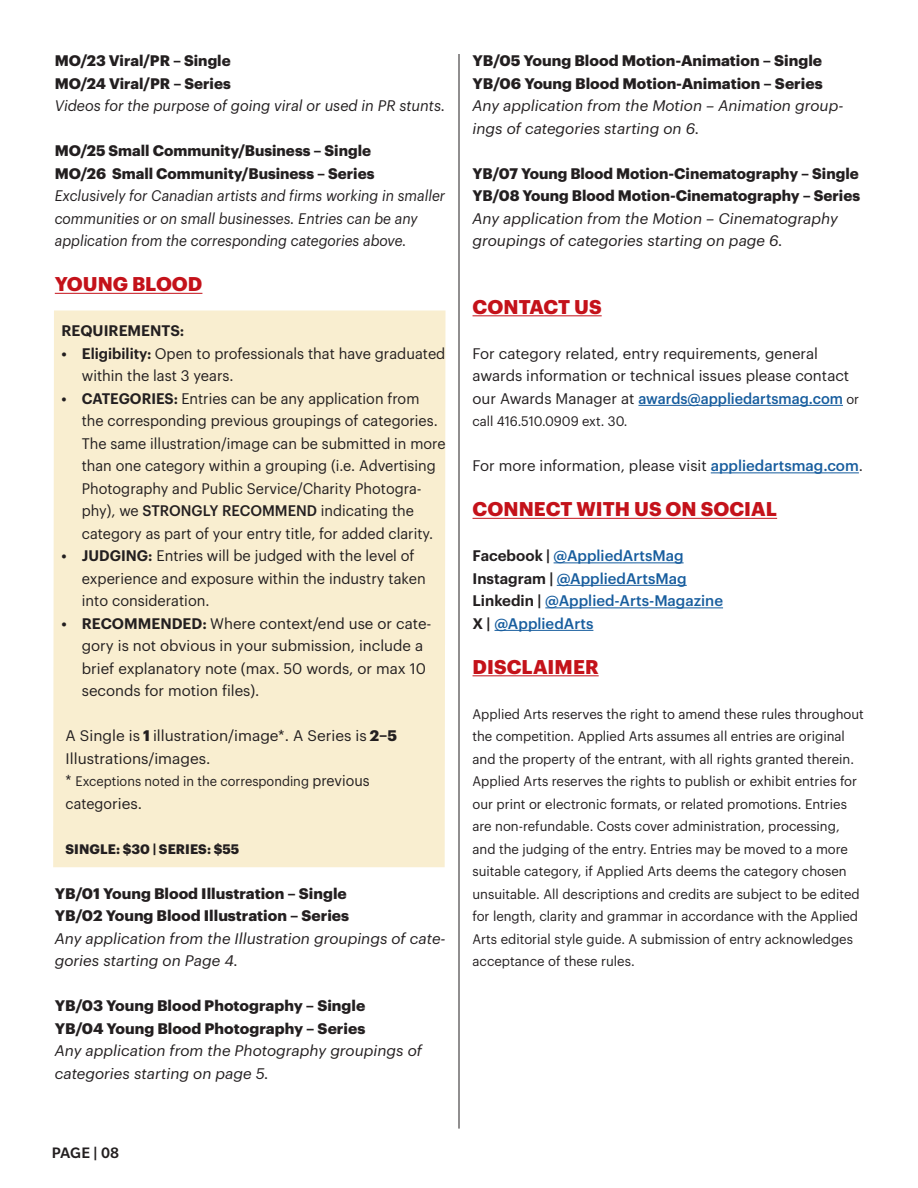
<style>
.page{position:relative;width:918px;height:1188px;background:#fff}
.page>*{position:absolute;margin:0;border:0;box-sizing:border-box;transform-origin:0 0}
.t1{font:700 19.5px "Graphik";letter-spacing:.005em;color:#c4121a}
.t2{font:500 16.5px "Slate Pro";color:#231f20}
.t3{font:15px/22.5px "Graphik";color:#231f20}
.t4{font:700 15px "Graphik";color:#231f20}
.t5{font:italic 15px/22.5px "Graphik";color:#231f20}
.t6{font:15px/22.5px "Graphik";color:#231f20;scale:.96 1}
.t7{font:italic 15px/22.5px "Graphik";color:#231f20;scale:.94 1}
.t8{font:500 15px "Graphik";color:#175d9e}
.t9{font:600 15px "Graphik";color:#231f20}
.t10{font:15px "Graphik";color:#231f20;scale:.95 1}
.t11{font:13.5px/22.5px "Graphik";color:#231f20}
.t12{font:13.5px "Graphik";color:#231f20;scale:.95 1}
.t13{font:13.5px "Graphik";color:#231f20;scale:.96 1}
.t14{font:700 13.5px "Graphik";letter-spacing:.005em;color:#231f20}
.s1{font-weight:600}
.s2{font-weight:500}
.s3{font-weight:700}
.s4{font-size:15px}
.s5{font-weight:500;color:#175d9e}
.s6{font-size:13.5px}
.s7{font-weight:600;color:#231f20}
</style>
<div class="page">
<hr style="left:459px;top:54px;width:1px;height:1075px;background:#231f20">
<div style="left:53px;top:310px;width:393px;height:557px;background:#f9eed0"></div>
<hr style="left:55px;top:293px;width:147px;height:1px;background:#c4121a">
<hr style="left:473px;top:315px;width:129px;height:1px;background:#c4121a">
<hr style="left:638px;top:405px;width:205px;height:1px;background:#175d9e">
<hr style="left:711px;top:472px;width:148px;height:1px;background:#175d9e">
<hr style="left:473px;top:518px;width:304px;height:1px;background:#c4121a">
<hr style="left:554px;top:562px;width:130px;height:1px;background:#175d9e">
<hr style="left:557px;top:585px;width:130px;height:1px;background:#175d9e">
<hr style="left:545px;top:607px;width:178px;height:1px;background:#175d9e">
<hr style="left:495px;top:630px;width:98px;height:1px;background:#175d9e">
<hr style="left:473px;top:675px;width:126px;height:1px;background:#c4121a">
<p class="t4" style="left:55px;top:49px;width:177px">MO/23 Viral/PR – Single</p>
<p class="t4" style="left:55px;top:72px;width:177px">MO/24 Viral/PR – Series</p>
<p class="t5" style="left:55px;top:93px;width:392px">Videos for the purpose of going viral or used in PR stunts.</p>
<p class="t4" style="left:55px;top:139px;width:318px">MO/25 Small Community/Business – Single</p>
<p class="t4" style="left:55px;top:162px;width:321px">MO/26 Small Community/Business – Series</p>
<p class="t7" style="left:55px;top:183px;width:417px">Exclusively for Canadian artists and firms working in smaller communities or on small businesses. Entries can be any application from the corresponding categories above.</p>
<p class="t1" style="left:55px;top:269px;width:149px">YOUNG BLOOD</p>
<p class="t9" style="left:62px;top:319px;width:124px">REQUIREMENTS:</p>
<p class="t3" style="left:82px;top:341px;width:365px;text-indent:-20px"><span class="s1">• Eligibility:</span> Open to professionals that have graduated within the last 3 years.</p>
<p class="t6" style="left:82px;top:386px;width:380px;text-indent:-20px"><span class="s1">• CATEGORIES:</span> Entries can be any application from<br>the corresponding previous groupings of categories.<br>The same illustration/image can be submitted in more than one category within a grouping (i.e. Advertising Photography and Public Service/Charity Photogra&shy;phy), we <span class="s2">STRONGLY RECOMMEND</span> indicating the category as part of your entry title, for added clarity.</p>
<p class="t3" style="left:82px;top:543px;width:345px;text-indent:-20px"><span class="s1">• JUDGING:</span> Entries will be judged with the level of experience and exposure within the industry taken into consideration.</p>
<p class="t3" style="left:82px;top:611px;width:351px;text-indent:-20px"><span class="s1">• RECOMMENDED:</span> Where context/end use or cate&shy;gory is not obvious in your submission, include a brief explanatory note (max. 50 words, or max 10 seconds for motion files).</p>
<p class="t3" style="left:66px;top:723px;width:333px">A Single is <span class="s3">1</span> illustration/image*. A Series is <span class="s3">2–5<br></span>Illustrations/images.</p>
<p class="t12" style="left:66px;top:771px;width:322px"><span class="s4">*</span> Exceptions noted in the corresponding <span class="s4">previous</span></p>
<p class="t10" style="left:66px;top:792px;width:82px">categories.</p>
<p class="t14" style="left:66px;top:839px;width:175px">SINGLE: $30 | SERIES: $55</p>
<p class="t4" style="left:55px;top:882px;width:294px">YB/01 Young Blood Illustration – Single</p>
<p class="t4" style="left:55px;top:904px;width:296px">YB/02 Young Blood Illustration – Series</p>
<p class="t5" style="left:55px;top:926px;width:392px">Any application from the Illustration groupings of cate&shy;gories starting on Page 4.</p>
<p class="t4" style="left:55px;top:994px;width:312px">YB/03 Young Blood Photography – Single</p>
<p class="t4" style="left:55px;top:1017px;width:312px">YB/04 Young Blood Photography – Series</p>
<p class="t5" style="left:55px;top:1038px;width:369px">Any application from the Photography groupings of categories starting on page 5.</p>
<p class="t2" style="left:52px;top:1144px;width:69px">PAGE | 08</p>
<p class="t4" style="left:472px;top:49px;width:351px">YB/05 Young Blood Motion-Animation – Single</p>
<p class="t4" style="left:472px;top:72px;width:352px">YB/06 Young Blood Motion-Animation – Series</p>
<p class="t5" style="left:472px;top:93px;width:373px">Any application from the Motion – Animation group&shy;ings of categories starting on 6.</p>
<p class="t4" style="left:472px;top:162px;width:388px">YB/07 Young Blood Motion-Cinematography – Single</p>
<p class="t4" style="left:472px;top:184px;width:389px">YB/08 Young Blood Motion-Cinematography – Series</p>
<p class="t5" style="left:472px;top:206px;width:367px">Any application from the Motion – Cinematography groupings of categories starting on page 6.</p>
<p class="t1" style="left:473px;top:292px;width:131px">CONTACT US</p>
<p class="t3" style="left:472px;top:341px;width:388px">For category related, entry requirements, general awards information or technical issues please contact our Awards Manager at <span class="s5">awards@appliedartsmag.com</span> <span class="s6">or</span></p>
<p class="t13" style="left:472px;top:411px;width:163px">call 416.510.0909 ext. 30.</p>
<p class="t3" style="left:472px;top:453px;width:392px">For more information, please visit <span class="s5">appliedartsmag.com</span>.</p>
<p class="t1" style="left:473px;top:494px;width:306px">CONNECT WITH US ON SOCIAL</p>
<p class="t8" style="left:472px;top:545px;width:213px"><span class="s7">Facebook |</span> @AppliedArtsMag</p>
<p class="t8" style="left:472px;top:567px;width:216px"><span class="s7">Instagram |</span> @AppliedArtsMag</p>
<p class="t8" style="left:472px;top:590px;width:252px"><span class="s7">Linkedin |</span> @Applied-Arts-Magazine</p>
<p class="t8" style="left:472px;top:612px;width:122px"><span class="s7">X |</span> @AppliedArts</p>
<p class="t1" style="left:473px;top:652px;width:128px">DISCLAIMER</p>
<p class="t11" style="left:472px;top:702px;width:393px">Applied Arts reserves the right to amend these rules throughout the competition. Applied Arts assumes all entries are original and the property of the entrant, with all rights granted therein.<br>Applied Arts reserves the rights to publish or exhibit entries for our print or electronic formats, or related promotions. Entries are non-refundable. Costs cover administration, processing, and the judging of the entry. Entries may be moved to a more suitable category, if Applied Arts deems the category chosen unsuitable. All descriptions and credits are subject to be edited for length, clarity and grammar in accordance with the Applied Arts editorial style guide. A submission of entry acknowledges acceptance of these rules.</p>
</div>
